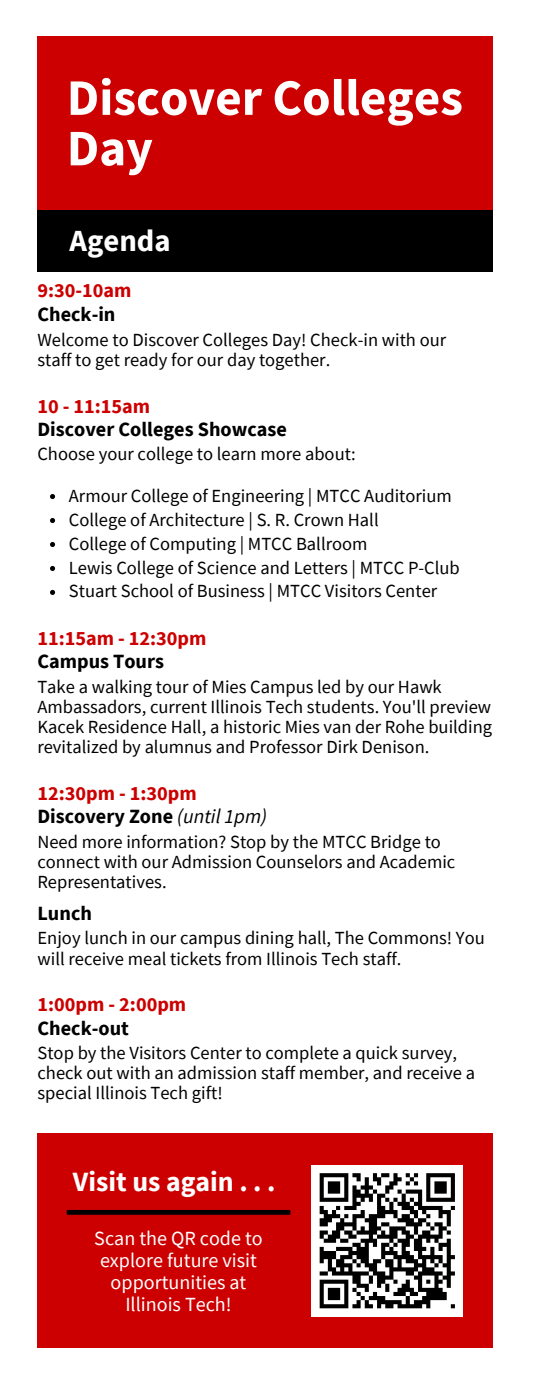
<style>
.page{position:relative;width:536px;height:1386px;background:#fff}
.page>*{position:absolute;margin:0;border:0;box-sizing:border-box;transform-origin:0 0}
.t1{font:700 51.1px/50.4px "Source Sans Pro";color:#fff}
.t2{font:700 30.62px "Source Sans Pro";color:#fff}
.t3{font:700 27.82px "Source Sans Pro";color:#fff}
.t4{font:700 20.12px "Source Sans Pro";color:#000}
.t5{font:20.12px/22.1px "Source Sans Pro";color:#fff;text-align:center}
.t6{font:700 20.12px "Source Sans Pro";color:#c00}
.t7{font:18.55px/20.1px "Source Sans Pro";color:#000}
.s1{font-weight:400;font-style:italic}
</style>
<div class="page">
<div style="left:37px;top:37px;width:455px;height:174px;background:#c00"></div>
<div style="left:37px;top:1133px;width:455px;height:215px;background:#c00"></div>
<div style="left:37px;top:210px;width:455px;height:62px;background:#000"></div>
<div style="left:67px;top:1210px;width:223px;height:5px;background:#000"></div>
<div style="left:311px;top:1165px;width:152px;height:152px;background:#fff"></div>
<svg style="left:319px;top:1173px;width:136px;height:136px"></svg>
<svg style="left:50px;top:494px;width:5px;height:5px"></svg>
<svg style="left:50px;top:518px;width:5px;height:5px"></svg>
<svg style="left:50px;top:542px;width:5px;height:5px"></svg>
<svg style="left:50px;top:566px;width:5px;height:5px"></svg>
<svg style="left:50px;top:590px;width:5px;height:5px"></svg>
<h1 class="t1" style="left:67px;top:71px;width:397px">Discover Colleges<br>Day</h1>
<h2 class="t2" style="left:69px;top:221px;width:103px">Agenda</h2>
<h4 class="t6" style="left:37px;top:278px;width:96px">9:30-10am</h4>
<h4 class="t7" style="left:37px;top:329px;width:410px">Welcome to Discover Colleges Day! Check-in with our staff to get ready for our day together.</h4>
<p class="t4" style="left:37px;top:301px;width:80px">Check-in</p>
<p class="t6" style="left:37px;top:393px;width:114px">10 - 11:15am</p>
<p class="t7" style="left:37px;top:443px;width:319px">Choose your college to learn more about:</p>
<p class="t7" style="left:69px;top:485px;width:384px">Armour College of Engineering | MTCC Auditorium</p>
<p class="t7" style="left:69px;top:509px;width:311px">College of Architecture | S. R. Crown Hall</p>
<p class="t7" style="left:69px;top:533px;width:300px">College of Computing | MTCC Ballroom</p>
<h4 class="t7" style="left:69px;top:557px;width:392px">Lewis College of Science and Letters | MTCC P-Club</h4>
<h4 class="t7" style="left:69px;top:581px;width:370px">Stuart School of Business | MTCC Visitors Center</h4>
<p class="t4" style="left:37px;top:417px;width:251px">Discover Colleges Showcase</p>
<h4 class="t6" style="left:37px;top:625px;width:170px">11:15am - 12:30pm</h4>
<p class="t7" style="left:37px;top:676px;width:456px">Take a walking tour of Mies Campus led by our Hawk Ambassadors, current Illinois Tech students. You'll preview Kacek Residence Hall, a historic Mies van der Rohe building revitalized by alumnus and Professor Dirk Denison.</p>
<p class="t4" style="left:37px;top:649px;width:128px">Campus Tours</p>
<h4 class="t6" style="left:37px;top:780px;width:161px">12:30pm - 1:30pm</h4>
<h4 class="t7" style="left:37px;top:831px;width:419px">Need more information? Stop by the MTCC Bridge to connect with our Admission Counselors and Academic<br>Representatives.</h4>
<p class="t4" style="left:37px;top:803px;width:231px">Discovery Zone <span class="s1">(until 1pm)</span></p>
<p class="t4" style="left:37px;top:901px;width:56px">Lunch</p>
<h4 class="t7" style="left:37px;top:928px;width:448px">Enjoy lunch in our campus dining hall, The Commons! You will receive meal tickets from Illinois Tech staff.</h4>
<h3 class="t6" style="left:37px;top:991px;width:150px">1:00pm - 2:00pm</h3>
<p class="t7" style="left:37px;top:1042px;width:439px">Stop by the Visitors Center to complete a quick survey, check out with an admission staff member, and receive a special Illinois Tech gift!</p>
<p class="t4" style="left:37px;top:1015px;width:93px">Check-out</p>
<h4 class="t3" style="left:73px;top:1163px;width:204px">Visit us again . . .</h4>
<h4 class="t5" style="left:94px;top:1227px;width:170px">Scan the QR code to explore future visit opportunities at<br>Illinois Tech!</h4>
</div>
